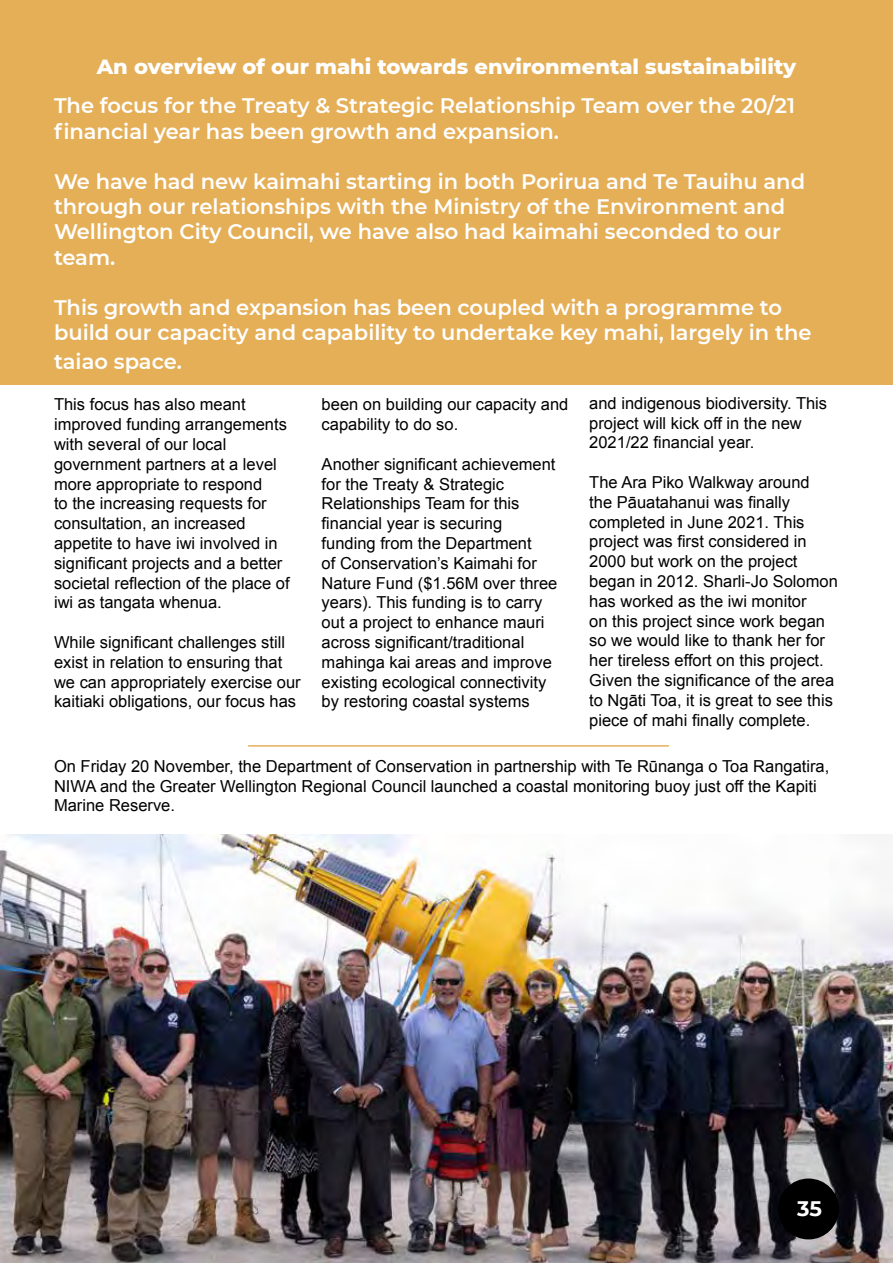
<style>
.page{position:relative;width:893px;height:1263px;background:#fff}
.page>*{position:absolute;margin:0;border:0;box-sizing:border-box;transform-origin:0 0}
.t1{font:600 21px/25.2px "Montserrat";color:#fff}
.t2{font:800 21px "Montserrat";color:#fff}
.t3{font:700 21px "Montserrat";color:#fff}
.t4{font:16.5px/19.8px "Arial";color:#000}
</style>
<div class="page">
<img style="left:0;top:835px;width:893px;height:428px">
<div style="left:779px;top:1179px;width:59px;height:60px;background:#000;border-radius:50%"></div>
<div style="left:778px;top:1178px;width:61px;height:61px;border:2px solid #000;border-radius:50%"></div>
<div style="left:0;top:0;width:893px;height:385px;background:#e5af58"></div>
<hr style="left:248px;top:745px;width:421px;height:2px;background:#e5af58">
<p class="t2" style="left:97px;top:51px;width:701px">An overview of our mahi towards environmental sustainability</p>
<p class="t1" style="left:54px;top:92px;width:743px">The focus for the Treaty &amp; Strategic Relationship Team over the 20/21 financial year has been growth and expansion.</p>
<p class="t1" style="left:54px;top:168px;width:753px">We have had new kaimahi starting in both Porirua and Te Tauihu and through our relationships with the Ministry of the Environment and Wellington City Council, we have also had kaimahi seconded to our team.</p>
<p class="t1" style="left:54px;top:294px;width:759px">This growth and expansion has been coupled with a programme to build our capacity and capability to undertake key mahi, largely in the</p>
<p class="t1" style="left:54px;top:348px;width:130px">taiao space.</p>
<p class="t4" style="left:589px;top:393px;width:239px">and indigenous biodiversity. This project will kick off in the new<br>2021/22 financial year.</p>
<p class="t4" style="left:589px;top:472px;width:250px">The Ara Piko Walkway around<br>the Pāuatahanui was finally completed in June 2021. This project was first considered in<br>2000 but work on the project began in 2012. Sharli-Jo Solomon has worked as the iwi monitor<br>on this project since work began so we would like to thank her for her tireless effort on this project.<br>Given the significance of the area to Ngāti Toa, it is great to see this piece of mahi finally complete.</p>
<p class="t4" style="left:54px;top:756px;width:777px">On Friday 20 November, the Department of Conservation in partnership with Te Rūnanga o Toa Rangatira,<br>NIWA and the Greater Wellington Regional Council launched a coastal monitoring buoy just off the Kapiti<br>Marine Reserve.</p>
<p class="t4" style="left:54px;top:395px;width:237px">This focus has also meant improved funding arrangements with several of our local government partners at a level more appropriate to respond<br>to the increasing requests for consultation, an increased appetite to have iwi involved in significant projects and a better societal reflection of the place of iwi as tangata whenua.</p>
<p class="t4" style="left:54px;top:632px;width:248px">While significant challenges still exist in relation to ensuring that we can appropriately exercise our kaitiaki obligations, our focus has</p>
<p class="t4" style="left:322px;top:395px;width:248px">been on building our capacity and capability to do so.</p>
<p class="t4" style="left:322px;top:454px;width:237px">Another significant achievement for the Treaty &amp; Strategic<br>Relationships Team for this financial year is securing funding from the Department<br>of Conservation’s Kaimahi for<br>Nature Fund ($1.56M over three years). This funding is to carry out a project to enhance mauri across significant/traditional mahinga kai areas and improve existing ecological connectivity by restoring coastal systems</p>
<p class="t3" style="left:797px;top:1193px;width:26px">35</p>
</div>
